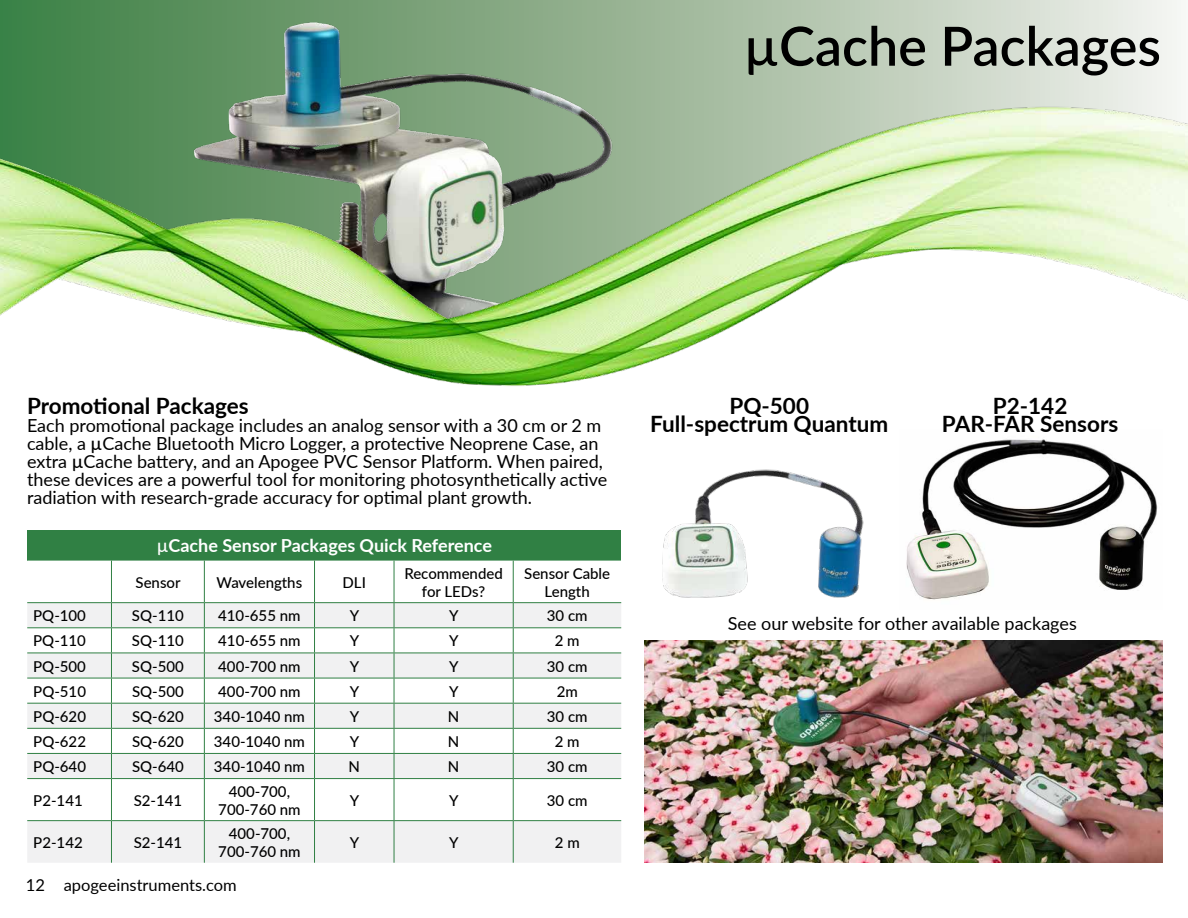
<style>
.page{position:relative;width:1188px;height:918px;background:#fff}
.page>*{position:absolute;margin:0;border:0;box-sizing:border-box;transform-origin:0 0}
.t1{font:600 54px "Lato";color:#000}
.t2{font:700 22.5px/18px "Lato";color:#000;text-align:center}
.t3{font:18px/18px "Lato";color:#000}
.t4{font:700 18px "Lato";color:#fff}
.t5{font:16.5px "Lato";color:#000}
.t6{font:500 15px/18px "Lato";color:#000;text-align:center}
.s1{font-weight:500}
</style>
<div class="page">
<svg style="left:0;top:0;width:1181px;height:93px;background:#a7c1a6"></svg>
<img style="left:179px;top:0;width:514px;height:93px">
<img style="left:0;top:93px;width:1188px;height:293px">
<img style="left:645px;top:640px;width:517px;height:223px">
<img style="left:662px;top:439px;width:496px;height:161px">
<div style="left:27px;top:531px;width:594px;height:30px;background:#308044"></div>
<svg style="left:27px;top:603px;width:594px;height:260px;fill:#f1f1f2"></svg>
<hr style="left:111px;top:561px;width:1px;height:41px;background:#308044">
<hr style="left:204px;top:561px;width:1px;height:41px;background:#308044">
<hr style="left:314px;top:561px;width:1px;height:41px;background:#308044">
<hr style="left:394px;top:561px;width:1px;height:41px;background:#308044">
<hr style="left:513px;top:561px;width:1px;height:41px;background:#308044">
<hr style="left:27px;top:602px;width:84px;height:1px;background:#308044">
<hr style="left:111px;top:602px;width:93px;height:1px;background:#308044">
<hr style="left:204px;top:602px;width:111px;height:1px;background:#308044">
<hr style="left:315px;top:602px;width:79px;height:1px;background:#308044">
<hr style="left:394px;top:602px;width:119px;height:1px;background:#308044">
<hr style="left:513px;top:602px;width:108px;height:1px;background:#308044">
<hr style="left:27px;top:627px;width:84px;height:1px;background:#308044">
<hr style="left:111px;top:627px;width:93px;height:1px;background:#308044">
<hr style="left:204px;top:627px;width:111px;height:1px;background:#308044">
<hr style="left:315px;top:627px;width:79px;height:1px;background:#308044">
<hr style="left:394px;top:627px;width:119px;height:1px;background:#308044">
<hr style="left:513px;top:627px;width:108px;height:1px;background:#308044">
<hr style="left:27px;top:653px;width:84px;height:1px;background:#308044">
<hr style="left:111px;top:653px;width:93px;height:1px;background:#308044">
<hr style="left:204px;top:653px;width:111px;height:1px;background:#308044">
<hr style="left:315px;top:653px;width:79px;height:1px;background:#308044">
<hr style="left:394px;top:653px;width:119px;height:1px;background:#308044">
<hr style="left:513px;top:653px;width:108px;height:1px;background:#308044">
<hr style="left:27px;top:678px;width:84px;height:1px;background:#308044">
<hr style="left:111px;top:678px;width:93px;height:1px;background:#308044">
<hr style="left:204px;top:678px;width:111px;height:1px;background:#308044">
<hr style="left:315px;top:678px;width:79px;height:1px;background:#308044">
<hr style="left:394px;top:678px;width:119px;height:1px;background:#308044">
<hr style="left:513px;top:678px;width:108px;height:1px;background:#308044">
<hr style="left:27px;top:703px;width:84px;height:1px;background:#308044">
<hr style="left:111px;top:703px;width:93px;height:1px;background:#308044">
<hr style="left:204px;top:703px;width:111px;height:1px;background:#308044">
<hr style="left:315px;top:703px;width:79px;height:1px;background:#308044">
<hr style="left:394px;top:703px;width:119px;height:1px;background:#308044">
<hr style="left:513px;top:703px;width:108px;height:1px;background:#308044">
<hr style="left:27px;top:728px;width:84px;height:1px;background:#308044">
<hr style="left:111px;top:728px;width:93px;height:1px;background:#308044">
<hr style="left:204px;top:728px;width:111px;height:1px;background:#308044">
<hr style="left:315px;top:728px;width:79px;height:1px;background:#308044">
<hr style="left:394px;top:728px;width:119px;height:1px;background:#308044">
<hr style="left:513px;top:728px;width:108px;height:1px;background:#308044">
<hr style="left:27px;top:753px;width:84px;height:1px;background:#308044">
<hr style="left:111px;top:753px;width:93px;height:1px;background:#308044">
<svg style="left:111px;top:603px;width:1px;height:175px"></svg>
<hr style="left:204px;top:753px;width:111px;height:1px;background:#308044">
<svg style="left:204px;top:603px;width:1px;height:175px"></svg>
<hr style="left:315px;top:753px;width:79px;height:1px;background:#308044">
<svg style="left:314px;top:603px;width:1px;height:175px"></svg>
<hr style="left:394px;top:753px;width:119px;height:1px;background:#308044">
<svg style="left:394px;top:603px;width:1px;height:175px"></svg>
<hr style="left:513px;top:753px;width:108px;height:1px;background:#308044">
<svg style="left:513px;top:603px;width:1px;height:175px"></svg>
<hr style="left:27px;top:778px;width:84px;height:1px;background:#308044">
<hr style="left:111px;top:778px;width:93px;height:1px;background:#308044">
<hr style="left:111px;top:779px;width:1px;height:41px;background:#308044">
<hr style="left:204px;top:778px;width:111px;height:1px;background:#308044">
<hr style="left:204px;top:779px;width:1px;height:41px;background:#308044">
<hr style="left:315px;top:778px;width:79px;height:1px;background:#308044">
<hr style="left:314px;top:779px;width:1px;height:41px;background:#308044">
<hr style="left:394px;top:778px;width:119px;height:1px;background:#308044">
<hr style="left:394px;top:779px;width:1px;height:41px;background:#308044">
<hr style="left:513px;top:778px;width:108px;height:1px;background:#308044">
<hr style="left:513px;top:779px;width:1px;height:41px;background:#308044">
<hr style="left:27px;top:820px;width:84px;height:1px;background:#308044">
<hr style="left:111px;top:820px;width:93px;height:1px;background:#308044">
<hr style="left:111px;top:821px;width:1px;height:42px;background:#308044">
<hr style="left:204px;top:820px;width:111px;height:1px;background:#308044">
<hr style="left:204px;top:821px;width:1px;height:42px;background:#308044">
<hr style="left:315px;top:820px;width:79px;height:1px;background:#308044">
<hr style="left:314px;top:821px;width:1px;height:42px;background:#308044">
<hr style="left:394px;top:820px;width:119px;height:1px;background:#308044">
<hr style="left:394px;top:821px;width:1px;height:42px;background:#308044">
<hr style="left:513px;top:820px;width:108px;height:1px;background:#308044">
<hr style="left:513px;top:821px;width:1px;height:42px;background:#308044">
<h1 class="t1" style="left:744px;top:7px;width:419px"><span class="s1">µ</span>Cache Packages</h1>
<p class="t2" style="left:27px;top:396px;width:223px">Promotional Packages</p>
<p class="t3" style="left:27px;top:416px;width:582px">Each promotional package includes an analog sensor with a 30 cm or 2 m cable, a <span class="s1">µ</span>Cache Bluetooth Micro Logger, a protective Neoprene Case, an extra <span class="s1">µ</span>Cache battery, and an Apogee PVC Sensor Platform. When paired, these devices are a powerful tool for monitoring photosynthetically active radiation with research-grade accuracy for optimal plant growth.</p>
<p class="t4" style="left:157px;top:533px;width:337px"><span class="s1">µ</span>Cache Sensor Packages Quick Reference</p>
<p class="t6" style="left:136px;top:573px;width:46px">Sensor</p>
<p class="t6" style="left:217px;top:573px;width:87px">Wavelengths</p>
<p class="t6" style="left:343px;top:573px;width:25px">DLI</p>
<p class="t6" style="left:404px;top:564px;width:100px">Recommended for LEDs?</p>
<p class="t6" style="left:524px;top:564px;width:87px">Sensor Cable<br>Length</p>
<p class="t6" style="left:33px;top:606px;width:54px">PQ-100</p>
<p class="t6" style="left:132px;top:606px;width:53px">SQ-110</p>
<p class="t6" style="left:218px;top:606px;width:84px">410-655 nm</p>
<p class="t6" style="left:350px;top:606px;width:11px">Y</p>
<p class="t6" style="left:449px;top:606px;width:11px">Y</p>
<p class="t6" style="left:547px;top:606px;width:42px">30 cm</p>
<p class="t6" style="left:33px;top:631px;width:54px">PQ-110</p>
<p class="t6" style="left:132px;top:631px;width:53px">SQ-110</p>
<p class="t6" style="left:218px;top:631px;width:84px">410-655 nm</p>
<p class="t6" style="left:350px;top:631px;width:11px">Y</p>
<p class="t6" style="left:449px;top:631px;width:11px">Y</p>
<p class="t6" style="left:555px;top:631px;width:26px">2 m</p>
<p class="t6" style="left:33px;top:656px;width:54px">PQ-500</p>
<p class="t6" style="left:132px;top:656px;width:53px">SQ-500</p>
<p class="t6" style="left:218px;top:656px;width:84px">400-700 nm</p>
<p class="t6" style="left:350px;top:656px;width:11px">Y</p>
<p class="t6" style="left:449px;top:656px;width:11px">Y</p>
<p class="t6" style="left:547px;top:656px;width:42px">30 cm</p>
<p class="t6" style="left:33px;top:682px;width:54px">PQ-510</p>
<p class="t6" style="left:132px;top:682px;width:53px">SQ-500</p>
<p class="t6" style="left:218px;top:682px;width:84px">400-700 nm</p>
<p class="t6" style="left:350px;top:682px;width:11px">Y</p>
<p class="t6" style="left:449px;top:682px;width:11px">Y</p>
<p class="t6" style="left:557px;top:682px;width:23px">2m</p>
<p class="t6" style="left:33px;top:707px;width:54px">PQ-620</p>
<p class="t6" style="left:132px;top:707px;width:53px">SQ-620</p>
<p class="t6" style="left:214px;top:707px;width:93px">340-1040 nm</p>
<p class="t6" style="left:350px;top:707px;width:11px">Y</p>
<p class="t6" style="left:448px;top:707px;width:13px">N</p>
<p class="t6" style="left:547px;top:707px;width:42px">30 cm</p>
<p class="t6" style="left:33px;top:732px;width:54px">PQ-622</p>
<p class="t6" style="left:132px;top:732px;width:53px">SQ-620</p>
<p class="t6" style="left:214px;top:732px;width:93px">340-1040 nm</p>
<p class="t6" style="left:350px;top:732px;width:11px">Y</p>
<p class="t6" style="left:448px;top:732px;width:13px">N</p>
<p class="t6" style="left:555px;top:732px;width:26px">2 m</p>
<p class="t6" style="left:33px;top:757px;width:54px">PQ-640</p>
<p class="t6" style="left:132px;top:757px;width:53px">SQ-640</p>
<p class="t6" style="left:214px;top:757px;width:93px">340-1040 nm</p>
<p class="t6" style="left:349px;top:757px;width:13px">N</p>
<p class="t6" style="left:448px;top:757px;width:13px">N</p>
<p class="t6" style="left:547px;top:757px;width:42px">30 cm</p>
<p class="t6" style="left:33px;top:791px;width:51px">P2-141</p>
<p class="t6" style="left:134px;top:791px;width:50px">S2-141</p>
<p class="t6" style="left:218px;top:782px;width:84px">400-700,<br>700-760 nm</p>
<p class="t6" style="left:350px;top:791px;width:11px">Y</p>
<p class="t6" style="left:449px;top:791px;width:11px">Y</p>
<p class="t6" style="left:547px;top:791px;width:42px">30 cm</p>
<p class="t6" style="left:33px;top:833px;width:51px">P2-142</p>
<p class="t6" style="left:134px;top:833px;width:50px">S2-141</p>
<p class="t6" style="left:218px;top:824px;width:84px">400-700,<br>700-760 nm</p>
<p class="t6" style="left:350px;top:833px;width:11px">Y</p>
<p class="t6" style="left:449px;top:833px;width:11px">Y</p>
<p class="t6" style="left:555px;top:833px;width:26px">2 m</p>
<p class="t5" style="left:26px;top:873px;width:212px">12 apogeeinstruments.com</p>
<p class="t2" style="left:650px;top:396px;width:240px">PQ-500<br>Full-spectrum Quantum</p>
<p class="t2" style="left:942px;top:396px;width:178px">P2-142<br>PAR-FAR Sensors</p>
<p class="t3" style="left:728px;top:614px;width:351px">See our website for other available packages</p>
</div>
